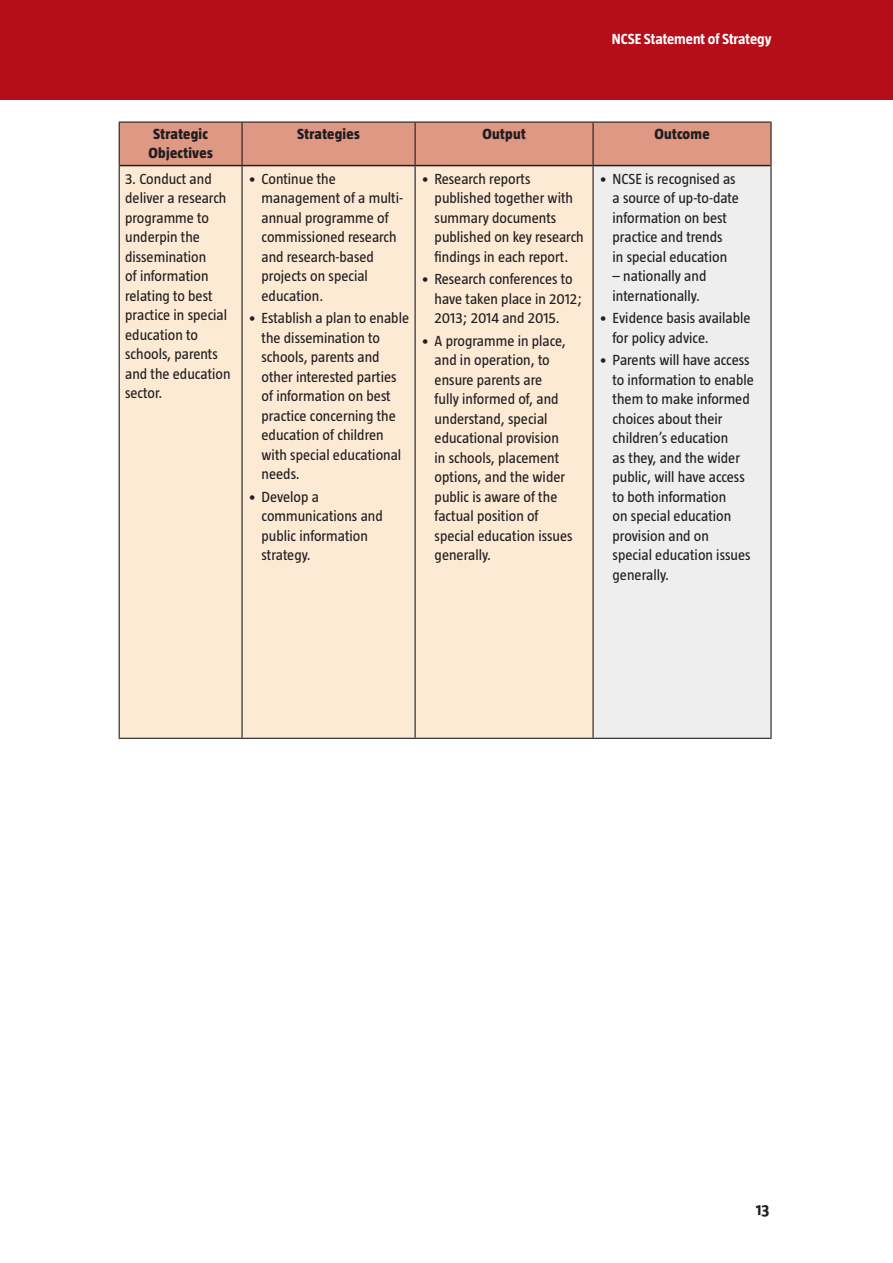
<style>
.page{position:relative;width:893px;height:1263px;background:#fff}
.page>*{position:absolute;margin:0;border:0;box-sizing:border-box;transform-origin:0 0}
.t1{font:700 16.5px "Taz";color:#231f20}
.Table_data{font:15px/19.5px "Taz";color:#231f20}
.Table_heading{font:800 15px/19.5px "Taz";letter-spacing:.02em;color:#231f20;text-align:center}
.t2{font:700 15px "Taz";color:#fff}
</style>
<div class="page">
<div style="left:0;top:0;width:893px;height:99px;background:#b50e1a"></div>
<div style="left:120px;top:123px;width:650px;height:42px;background:#de9883"></div>
<div style="left:120px;top:166px;width:472px;height:572px;background:#fcead5"></div>
<div style="left:593px;top:166px;width:178px;height:572px;background:#eeeeef"></div>
<hr style="left:119px;top:122px;width:123px;height:1px;background:#231f20">
<hr style="left:119px;top:123px;width:1px;height:43px;background:#231f20">
<hr style="left:242px;top:122px;width:173px;height:1px;background:#231f20">
<hr style="left:241px;top:123px;width:2px;height:42px;background:#231f20">
<hr style="left:415px;top:122px;width:178px;height:1px;background:#231f20">
<hr style="left:415px;top:123px;width:1px;height:42px;background:#231f20">
<hr style="left:593px;top:122px;width:179px;height:1px;background:#231f20">
<hr style="left:592px;top:123px;width:2px;height:42px;background:#231f20">
<hr style="left:770px;top:123px;width:2px;height:43px;background:#231f20">
<hr style="left:119px;top:166px;width:1px;height:572px;background:#231f20">
<hr style="left:241px;top:166px;width:2px;height:572px;background:#231f20">
<hr style="left:415px;top:166px;width:1px;height:572px;background:#231f20">
<hr style="left:592px;top:166px;width:2px;height:572px;background:#231f20">
<hr style="left:770px;top:166px;width:2px;height:572px;background:#231f20">
<hr style="left:119px;top:738px;width:123px;height:1px;background:#231f20">
<hr style="left:242px;top:738px;width:173px;height:1px;background:#231f20">
<hr style="left:415px;top:738px;width:178px;height:1px;background:#231f20">
<hr style="left:593px;top:738px;width:179px;height:1px;background:#231f20">
<hr style="left:120px;top:165px;width:122px;height:1px;background:#231f20">
<hr style="left:242px;top:165px;width:173px;height:1px;background:#231f20">
<hr style="left:415px;top:165px;width:178px;height:1px;background:#231f20">
<hr style="left:593px;top:165px;width:177px;height:1px;background:#231f20">
<p class="t2" style="left:612px;top:30px;width:161px">NCSE Statement of Strategy</p>
<p class="Table_heading" style="left:148px;top:124px;width:66px">Strategic<br>Objectives</p>
<p class="Table_heading" style="left:297px;top:124px;width:64px">Strategies</p>
<p class="Table_heading" style="left:482px;top:124px;width:45px">Output</p>
<p class="Table_heading" style="left:654px;top:124px;width:57px">Outcome</p>
<p class="Table_data" style="left:125px;top:169px;width:107px">3. Conduct and deliver a research programme to underpin the dissemination<br>of information relating to best practice in special education to schools, parents and the education sector.</p>
<p class="Table_data" style="left:262px;top:169px;width:143px;text-indent:-14px">• Continue the management of a multi&shy;annual programme of commissioned research and research-based projects on special education.</p>
<p class="Table_data" style="left:435px;top:169px;width:151px;text-indent:-14px">• Research reports published together with summary documents published on key research findings in each report.</p>
<p class="Table_data" style="left:435px;top:269px;width:149px;text-indent:-14px">• Research conferences to have taken place in 2012;<br>2013; 2014 and 2015.</p>
<p class="Table_data" style="left:435px;top:331px;width:139px;text-indent:-14px">• A programme in place, and in operation, to ensure parents are<br>fully informed of, and understand, special educational provision in schools, placement options, and the wider public is aware of the factual position of special education issues generally.</p>
<p class="Table_data" style="left:613px;top:169px;width:128px;text-indent:-14px">• NCSE is recognised as a source of up-to-date information on best practice and trends<br>in special education</p>
<p class="Table_data" style="left:613px;top:266px;width:95px">– nationally and internationally.</p>
<p class="Table_data" style="left:613px;top:308px;width:140px;text-indent:-14px">• Evidence basis available for policy advice.</p>
<p class="Table_data" style="left:613px;top:350px;width:143px;text-indent:-14px">• Parents will have access to information to enable them to make informed choices about their children’s education<br>as they, and the wider public, will have access to both information<br>on special education provision and on<br>special education issues generally.</p>
<p class="Table_data" style="left:262px;top:308px;width:149px;text-indent:-14px">• Establish a plan to enable the dissemination to schools, parents and other interested parties of information on best practice concerning the education of children with special educational needs.</p>
<p class="Table_data" style="left:262px;top:487px;width:123px;text-indent:-14px">• Develop a communications and public information strategy.</p>
<p class="t1" style="left:756px;top:1200px;width:15px">13</p>
</div>
